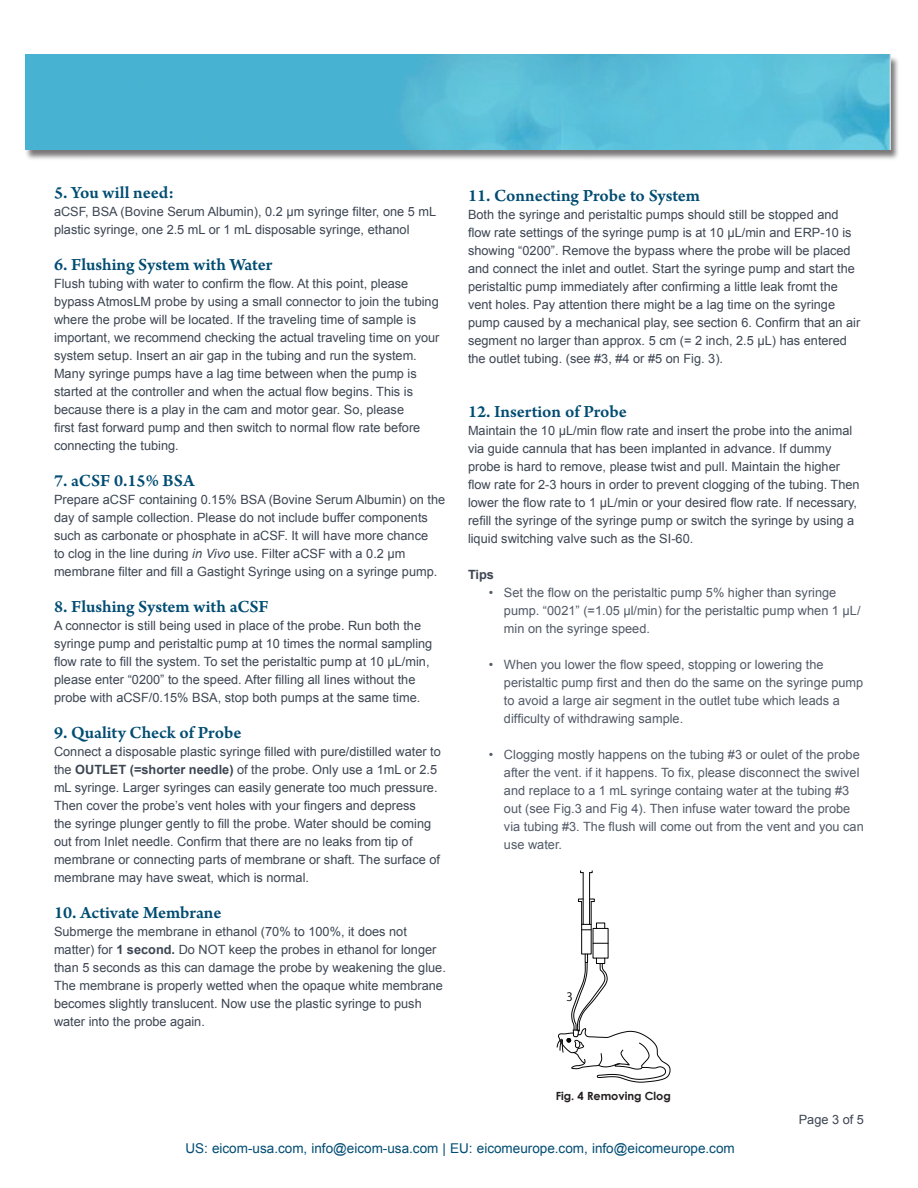
<style>
.page{position:relative;width:918px;height:1188px;background:#fff}
.page>*{position:absolute;margin:0;border:0;box-sizing:border-box;transform-origin:0 0}
.t1{font:18px "Arno Pro Smbd Sm Text";letter-spacing:-.005em;color:#004c72}
.t2{font:13.5px "Arial";color:#004c72}
.t3{font:12.75px/18px "Arial";color:#3d4653}
.t4{font:12.75px/18px "Arial";color:#525a67}
.t5{font:700 12.75px "Arial";color:#3d4653}
.t6{font:11.55px "Koz Go Pro";color:#050504}
.t7{font:700 11.25px "Century Gothic";color:#231f20}
.s1{font-style:italic}
.s2{font-weight:700}
</style>
<div class="page">
<div style="left:24px;top:55px;width:876px;height:106px;background:#231f20;opacity:.6"></div>
<img style="left:25px;top:54px;width:865px;height:95px">
<div style="left:581px;top:901px;width:11px;height:53px;border:1px solid #040503"></div>
<svg style="left:582px;top:924px;width:9px;height:6px"></svg>
<hr style="left:583px;top:873px;width:1px;height:51px;background:#040503">
<svg style="left:578px;top:898px;width:17px;height:4px"></svg>
<hr style="left:589px;top:873px;width:1px;height:51px;background:#040503">
<svg style="left:580px;top:870px;width:13px;height:3px"></svg>
<svg style="left:556px;top:954px;width:115px;height:129px"></svg>
<svg style="left:593px;top:943px;width:15px;height:1px"></svg>
<div style="left:596px;top:923px;width:9px;height:6px;border:1px solid #040503"></div>
<div style="left:596px;top:958px;width:9px;height:6px;border:1px solid #040503"></div>
<h1 class="t1" style="left:54px;top:182px;width:122px">5. You will need:</h1>
<p class="t3" style="left:54px;top:203px;width:384px">aCSF, BSA (Bovine Serum Albumin), 0.2 µm syringe filter, one 5 mL plastic syringe, one 2.5 mL or 1 mL disposable syringe, ethanol</p>
<h1 class="t1" style="left:54px;top:254px;width:220px">6. Flushing System with Water</h1>
<p class="t3" style="left:54px;top:275px;width:387px">Flush tubing with water to confirm the flow. At this point, please bypass AtmosLM probe by using a small connector to join the tubing where the probe will be located. If the traveling time of sample is important, we recommend checking the actual traveling time on your system setup. Insert an air gap in the tubing and run the system.<br>Many syringe pumps have a lag time between when the pump is started at the controller and when the actual flow begins. This is because there is a play in the cam and motor gear. So, please<br>first fast forward pump and then switch to normal flow rate before connecting the tubing.</p>
<h1 class="t1" style="left:54px;top:470px;width:142px">7. aCSF 0.15% BSA</h1>
<p class="t3" style="left:54px;top:491px;width:393px">Prepare aCSF containing 0.15% BSA (Bovine Serum Albumin) on the day of sample collection. Please do not include buffer components such as carbonate or phosphate in aCSF. It will have more chance<br>to clog in the line during <span class="s1">in Vivo</span> use. Filter aCSF with a 0.2 μm membrane filter and fill a Gastight Syringe using on a syringe pump.</p>
<h1 class="t1" style="left:54px;top:596px;width:216px">8. Flushing System with aCSF</h1>
<p class="t3" style="left:54px;top:617px;width:380px">A connector is still being used in place of the probe. Run both the syringe pump and peristaltic pump at 10 times the normal sampling flow rate to fill the system. To set the peristaltic pump at 10 μL/min, please enter “0200” to the speed. After filling all lines without the probe with aCSF/0.15% BSA, stop both pumps at the same time.</p>
<h1 class="t1" style="left:54px;top:722px;width:189px">9. Quality Check of Probe</h1>
<p class="t3" style="left:54px;top:743px;width:388px">Connect a disposable plastic syringe filled with pure/distilled water to the <span class="s2">OUTLET (=shorter needle)</span> of the probe. Only use a 1mL or 2.5 mL syringe. Larger syringes can easily generate too much pressure.<br>Then cover the probe’s vent holes with your fingers and depress<br>the syringe plunger gently to fill the probe. Water should be coming out from Inlet needle. Confirm that there are no leaks from tip of membrane or connecting parts of membrane or shaft. The surface of membrane may have sweat, which is normal.</p>
<h1 class="t1" style="left:54px;top:902px;width:169px">10. Activate Membrane</h1>
<p class="t3" style="left:54px;top:923px;width:393px">Submerge the membrane in ethanol (70% to 100%, it does not matter) for <span class="s2">1 second.</span> Do NOT keep the probes in ethanol for longer than 5 seconds as this can damage the probe by weakening the glue.<br>The membrane is properly wetted when the opaque white membrane becomes slightly translucent. Now use the plastic syringe to push water into the probe again.</p>
<h1 class="t1" style="left:468px;top:185px;width:234px">11. Connecting Probe to System</h1>
<p class="t3" style="left:468px;top:205px;width:394px">Both the syringe and peristaltic pumps should still be stopped and flow rate settings of the syringe pump is at 10 µL/min and ERP-10 is showing “0200”. Remove the bypass where the probe will be placed and connect the inlet and outlet. Start the syringe pump and start the peristaltic pump immediately after confirming a little leak fromt the vent holes. Pay attention there might be a lag time on the syringe pump caused by a mechanical play, see section 6. Confirm that an air segment no larger than approx. 5 cm (= 2 inch, 2.5 µL) has entered the outlet tubing. (see #3, #4 or #5 on Fig. 3).</p>
<h1 class="t1" style="left:468px;top:401px;width:160px">12. Insertion of Probe</h1>
<p class="t3" style="left:468px;top:421px;width:393px">Maintain the 10 µL/min flow rate and insert the probe into the animal via guide cannula that has been implanted in advance. If dummy probe is hard to remove, please twist and pull. Maintain the higher flow rate for 2-3 hours in order to prevent clogging of the tubing. Then lower the flow rate to 1 µL/min or your desired flow rate. If necessary, refill the syringe of the syringe pump or switch the syringe by using a liquid switching valve such as the SI-60.</p>
<p class="t5" style="left:468px;top:566px;width:27px">Tips</p>
<p class="t4" style="left:504px;top:583px;width:358px;text-indent:-15px">• Set the flow on the peristaltic pump 5% higher than syringe pump. “0021” (=1.05 µl/min) for the peristaltic pump when 1 µL/ min on the syringe speed.</p>
<p class="t4" style="left:504px;top:655px;width:361px;text-indent:-15px">• When you lower the flow speed, stopping or lowering the peristaltic pump first and then do the same on the syringe pump to avoid a large air segment in the outlet tube which leads a difficulty of withdrawing sample.</p>
<p class="t4" style="left:504px;top:745px;width:361px;text-indent:-15px">• Clogging mostly happens on the tubing #3 or oulet of the probe after the vent. if it happens. To fix, please disconnect the swivel and replace to a 1 mL syringe containg water at the tubing #3 out (see Fig.3 and Fig 4). Then infuse water toward the probe via tubing #3. The flush will come out from the vent and you can use water.</p>
<p class="t6" style="left:566px;top:989px;width:8px">3</p>
<p class="t7" style="left:556px;top:1088px;width:117px">Fig. 4 Removing Clog</p>
<p class="t3" style="left:799px;top:1110px;width:67px">Page 3 of 5</p>
<p class="t2" style="left:185px;top:1140px;width:551px">US: eicom-usa.com, info@eicom-usa.com | EU: eicomeurope.com, info@eicomeurope.com</p>
</div>
